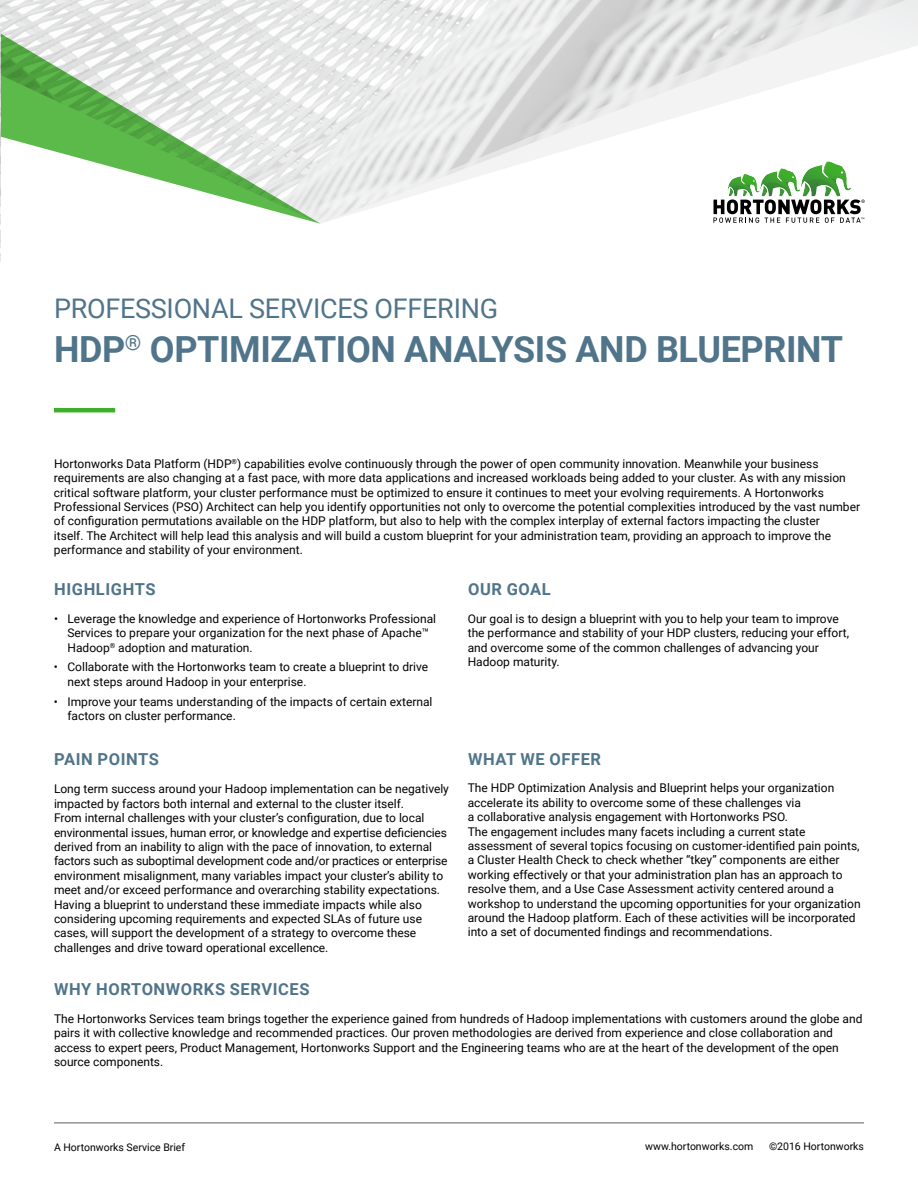
<style>
.page{position:relative;width:918px;height:1188px;background:#fff}
.page>*{position:absolute;margin:0;border:0;box-sizing:border-box;transform-origin:0 0}
.t1{font:700 36px "Roboto";letter-spacing:-.01em;color:#50748a}
.t2{font:27px "Roboto";letter-spacing:-.01em;color:#50748a}
.t3{font:700 16.5px "Roboto";letter-spacing:.035em;color:#50748a}
.t4{font:12px/14.4px "Roboto";color:#000}
.t5{font:10.5px "Roboto";color:#000}
</style>
<div class="page">
<hr style="left:54px;top:1123px;width:810px;height:1px;background:#5d5d60">
<svg style="left:1px;top:0;width:320px;height:413px"></svg>
<svg style="left:1px;top:34px;width:320px;height:190px"></svg>
<svg style="left:321px;top:0;width:597px;height:223px"></svg>
<svg style="left:713px;top:160px;width:152px;height:63px"></svg>
<hr style="left:54px;top:408px;width:61px;height:4px;background:#3fae2a">
<h2 class="t2" style="left:54px;top:297px;width:446px">PROFESSIONAL SERVICES OFFERING</h2>
<h1 class="t1" style="left:54px;top:334px;width:790px">HDP<sup>®</sup> OPTIMIZATION ANALYSIS AND BLUEPRINT</h1>
<p class="t4" style="left:54px;top:457px;width:808px">Hortonworks Data Platform (HDP<sup>®</sup>) capabilities evolve continuously through the power of open community innovation. Meanwhile your business requirements are also changing at a fast pace, with more data applications and increased workloads being added to your cluster. As with any mission critical software platform, your cluster performance must be optimized to ensure it continues to meet your evolving requirements. A Hortonworks Professional Services (PSO) Architect can help you identify opportunities not only to overcome the potential complexities introduced by the vast number of coniguration permutations available on the HDP platform, but also to help with the complex interplay of external factors impacting the cluster<br>itself. The Architect will help lead this analysis and will build a custom blueprint for your administration team, providing an approach to improve the performance and stability of your environment.</p>
<h3 class="t3" style="left:54px;top:582px;width:103px">HIGHLIGHTS</h3>
<p class="t4" style="left:68px;top:612px;width:370px;text-indent:-14px">• Leverage the knowledge and experience of Hortonworks Professional<br>Services to prepare your organization for the next phase of Apache™<br>Hadoop<sup>®</sup> adoption and maturation.</p>
<p class="t4" style="left:67px;top:661px;width:362px;text-indent:-14px">• Collaborate with the Hortonworks team to create a blueprint to drive next steps around Hadoop in your enterprise.</p>
<p class="t4" style="left:67px;top:695px;width:367px;text-indent:-14px">• Improve your teams understanding of the impacts of certain external factors on cluster performance.</p>
<h3 class="t3" style="left:54px;top:753px;width:106px">PAIN POINTS</h3>
<p class="t4" style="left:54px;top:783px;width:396px">Long term success around your Hadoop implementation can be negatively impacted by factors both internal and external to the cluster itself.<br>From internal challenges with your cluster’s coniguration, due to local environmental issues, human error, or knowledge and expertise deiciencies derived from an inability to align with the pace of innovation, to external factors such as suboptimal development code and/or practices or enterprise environment misalignment, many variables impact your cluster’s ability to meet and/or exceed performance and overarching stability expectations.<br>Having a blueprint to understand these immediate impacts while also considering upcoming requirements and expected SLAs of future use cases, will support the development of a strategy to overcome these challenges and drive toward operational excellence.</p>
<h3 class="t3" style="left:468px;top:582px;width:84px">OUR GOAL</h3>
<p class="t4" style="left:468px;top:612px;width:383px">Our goal is to design a blueprint with you to help your team to improve the performance and stability of your HDP clusters, reducing your effort, and overcome some of the common challenges of advancing your Hadoop maturity.</p>
<h3 class="t3" style="left:468px;top:752px;width:135px">WHAT WE OFFER</h3>
<p class="t4" style="left:468px;top:782px;width:394px">The HDP Optimization Analysis and Blueprint helps your organization accelerate its ability to overcome some of these challenges via<br>a collaborative analysis engagement with Hortonworks PSO.<br>The engagement includes many facets including a current state assessment of several topics focusing on customer-identiied pain points, a Cluster Health Check to check whether “tkey” components are either working effectively or that your administration plan has an approach to resolve them, and a Use Case Assessment activity centered around a workshop to understand the upcoming opportunities for your organization around the Hadoop platform. Each of these activities will be incorporated into a set of documented indings and recommendations.</p>
<h3 class="t3" style="left:54px;top:983px;width:257px">WHY HORTONWORKS SERVICES</h3>
<p class="t4" style="left:54px;top:1012px;width:810px">The Hortonworks Services team brings together the experience gained from hundreds of Hadoop implementations with customers around the globe and pairs it with collective knowledge and recommended practices. Our proven methodologies are derived from experience and close collaboration and access to expert peers, Product Management, Hortonworks Support and the Engineering teams who are at the heart of the development of the open source components.</p>
<p class="t5" style="left:54px;top:1141px;width:133px">A Hortonworks Service Brief</p>
<p class="t5" style="left:645px;top:1140px;width:110px">www.hortonworks.com</p>
<p class="t5" style="left:769px;top:1140px;width:96px">©2016 Hortonworks</p>
</div>
